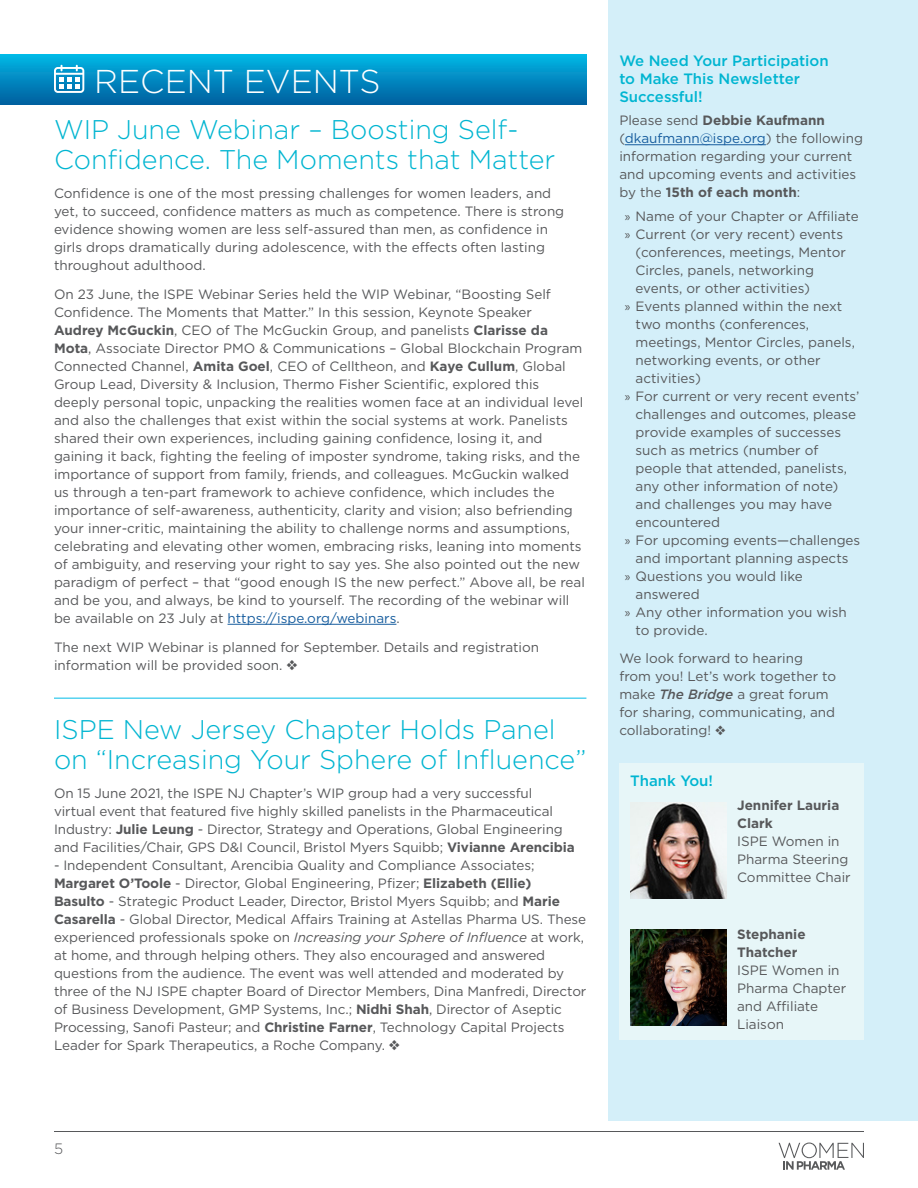
<style>
.page{position:relative;width:918px;height:1188px;background:#fff}
.page>*{position:absolute;margin:0;border:0;box-sizing:border-box;transform-origin:0 0}
.t1{font:300 33px "Gotham";color:#fff}
.t2{font:300 27px/30px "Gotham";color:#00b5d1}
.t3{font:500 15px/18px "Gotham";color:#00b5d1}
.t4{font:300 15px "Gotham";color:#57585a}
.t5{font:13.5px/18px "Gotham";color:#57585a}
.t6{font:700 13.5px/18px "Gotham";color:#57585a}
.s1{font-weight:700}
.s2{color:#175d9e}
.s3{font-style:italic}
.s4{font-family:"Myriad Pro"}
.s5{font-weight:500;font-style:italic}
</style>
<div class="page">
<hr style="left:54px;top:1131px;width:810px;height:1px;background:#57585a">
<svg style="left:779px;top:1143px;width:85px;height:27px"></svg>
<div style="left:0;top:54px;width:586px;height:51px;background:linear-gradient(to bottom,#01b8e6,#005d9d)"></div>
<svg style="left:54px;top:65px;width:30px;height:28px"></svg>
<hr style="left:228px;top:624px;width:168px;height:1px;background:#175d9e">
<hr style="left:54px;top:698px;width:532px;height:1px;background:#02bce8">
<div style="left:608px;top:0;width:310px;height:1120px;background:#d4eff9"></div>
<div style="left:619px;top:764px;width:245px;height:276px;background:#e7f6f8"></div>
<img style="left:630px;top:802px;width:96px;height:96px">
<img style="left:630px;top:930px;width:96px;height:96px">
<hr style="left:625px;top:144px;width:141px;height:1px;background:#175d9e">
<h1 class="t1" style="left:94px;top:60px;width:288px">RECENT EVENTS</h1>
<h2 class="t2" style="left:54px;top:114px;width:503px">WIP June Webinar – Boosting Self-<br>Confidence. The Moments that Matter</h2>
<p class="t5" style="left:54px;top:184px;width:512px">Confidence is one of the most pressing challenges for women leaders, and yet, to succeed, confidence matters as much as competence. There is strong evidence showing women are less self-assured than men, as confidence in girls drops dramatically during adolescence, with the effects often lasting throughout adulthood.</p>
<p class="t5" style="left:54px;top:285px;width:532px">On 23 June, the ISPE Webinar Series held the WIP Webinar, “Boosting Self Confidence. The Moments that Matter.” In this session, Keynote Speaker <span class="s1">Audrey McGuckin</span>, CEO of The McGuckin Group, and panelists <span class="s1">Clarisse da Mota</span>, Associate Director PMO &amp; Communications – Global Blockchain Program Connected Channel, <span class="s1">Amita Goel</span>, CEO of Celltheon, and <span class="s1">Kaye Cullum</span>, Global Group Lead, Diversity &amp; Inclusion, Thermo Fisher Scientific, explored this deeply personal topic, unpacking the realities women face at an individual level and also the challenges that exist within the social systems at work. Panelists shared their own experiences, including gaining confidence, losing it, and gaining it back, fighting the feeling of imposter syndrome, taking risks, and the importance of support from family, friends, and colleagues. McGuckin walked us through a ten-part framework to achieve confidence, which includes the importance of self-awareness, authenticity, clarity and vision; also befriending your inner-critic, maintaining the ability to challenge norms and assumptions, celebrating and elevating other women, embracing risks, leaning into moments of ambiguity, and reserving your right to say yes. She also pointed out the new paradigm of perfect – that “good enough IS the new perfect.” Above all, be real and be you, and always, be kind to yourself. The recording of the webinar will be available on 23 July at <span class="s2">https://ispe.org/webinars</span>.</p>
<p class="t5" style="left:54px;top:638px;width:487px">The next WIP Webinar is planned for September. Details and registration information will be provided soon. ❖</p>
<h2 class="t2" style="left:54px;top:714px;width:534px">ISPE New Jersey Chapter Holds Panel on “Increasing Your Sphere of Influence”</h2>
<p class="t5" style="left:54px;top:784px;width:522px">On 15 June 2021, the ISPE NJ Chapter’s WIP group had a very successful virtual event that featured five highly skilled panelists in the Pharmaceutical Industry: <span class="s1">Julie Leung</span> - Director, Strategy and Operations, Global Engineering and Facilities/Chair, GPS D&amp;I Council, Bristol Myers Squibb; <span class="s1">Vivianne Arencibia</span></p>
<p class="t5" style="left:54px;top:856px;width:534px">- Independent Consultant, Arencibia Quality and Compliance Associates; <span class="s1">Margaret O’Toole</span> - Director, Global Engineering, Pfizer; <span class="s1">Elizabeth (Ellie)<br>Basulto</span> - Strategic Product Leader, Director, Bristol Myers Squibb; and <span class="s1">Marie Casarella</span> - Global Director, Medical Affairs Training at Astellas Pharma US. These experienced professionals spoke on <span class="s3">Increasing your Sphere of Influence</span> at work, at home, and through helping others. They also encouraged and answered questions from the audience. The event was well attended and moderated by three of the NJ ISPE chapter Board of Director Members, Dina Manfredi, Director of Business Development, GMP Systems, Inc.; <span class="s1">Nidhi Shah</span>, Director of Aseptic Processing, Sanofi Pasteur; and <span class="s1">Christine Farner</span>, Technology Capital Projects Leader for Spark Therapeutics, a Roche Company. ❖</p>
<p class="t3" style="left:619px;top:52px;width:211px">We Need Your Participation to Make This Newsletter<br>Successful!</p>
<p class="t5" style="left:619px;top:111px;width:245px">Please send <span class="s1">Debbie Kaufmann </span>(<span class="s2">dkaufmann@ispe.org</span>) the following information regarding your current and upcoming events and activities by the <span class="s1">15th of each month</span>:</p>
<p class="t5" style="left:625px;top:207px;width:236px"><span class="s4">»</span> Name of your Chapter or Affiliate <span class="s4">»</span> Current (or very recent) events</p>
<p class="t5" style="left:636px;top:243px;width:212px">(conferences, meetings, Mentor</p>
<p class="t5" style="left:636px;top:261px;width:180px">Circles, panels, networking</p>
<p class="t5" style="left:636px;top:279px;width:176px">events, or other activities)</p>
<p class="t5" style="left:625px;top:297px;width:219px"><span class="s4">»</span> Events planned within the next</p>
<p class="t5" style="left:636px;top:315px;width:175px">two months (conferences,</p>
<p class="t5" style="left:636px;top:333px;width:221px">meetings, Mentor Circles, panels,</p>
<p class="t5" style="left:636px;top:351px;width:187px">networking events, or other</p>
<p class="t5" style="left:636px;top:369px;width:67px">activities)</p>
<p class="t5" style="left:625px;top:387px;width:236px"><span class="s4">»</span> For current or very recent events’</p>
<p class="t5" style="left:636px;top:405px;width:222px">challenges and outcomes, please</p>
<p class="t5" style="left:636px;top:423px;width:207px">provide examples of successes</p>
<p class="t5" style="left:636px;top:441px;width:184px">such as metrics (number of</p>
<p class="t5" style="left:636px;top:459px;width:213px">people that attended, panelists,</p>
<p class="t5" style="left:636px;top:477px;width:204px">any other information of note)</p>
<p class="t5" style="left:636px;top:495px;width:198px">and challenges you may have</p>
<p class="t5" style="left:636px;top:513px;width:86px">encountered</p>
<p class="t5" style="left:625px;top:531px;width:237px"><span class="s4">»</span> For upcoming events—challenges</p>
<p class="t5" style="left:636px;top:549px;width:214px">and important planning aspects</p>
<p class="t5" style="left:625px;top:567px;width:179px"><span class="s4">»</span> Questions you would like</p>
<p class="t5" style="left:636px;top:585px;width:66px">answered</p>
<p class="t5" style="left:625px;top:603px;width:223px"><span class="s4">»</span> Any other information you wish</p>
<p class="t5" style="left:636px;top:621px;width:74px">to provide.</p>
<p class="t5" style="left:619px;top:649px;width:218px">We look forward to hearing from you! Let’s work together to make <span class="s5">The Bridge</span> a great forum for sharing, communicating, and collaborating! ❖</p>
<p class="t3" style="left:630px;top:772px;width:84px">Thank You!</p>
<p class="t6" style="left:737px;top:796px;width:104px">Jennifer Lauria<br>Clark</p>
<p class="t5" style="left:737px;top:832px;width:115px">ISPE Women in<br>Pharma Steering<br>Committee Chair</p>
<p class="t6" style="left:737px;top:925px;width:70px">Stephanie<br>Thatcher</p>
<p class="t5" style="left:737px;top:961px;width:111px">ISPE Women in<br>Pharma Chapter and Affiliate<br>Liaison</p>
<p class="t4" style="left:54px;top:1140px;width:11px">5</p>
</div>
